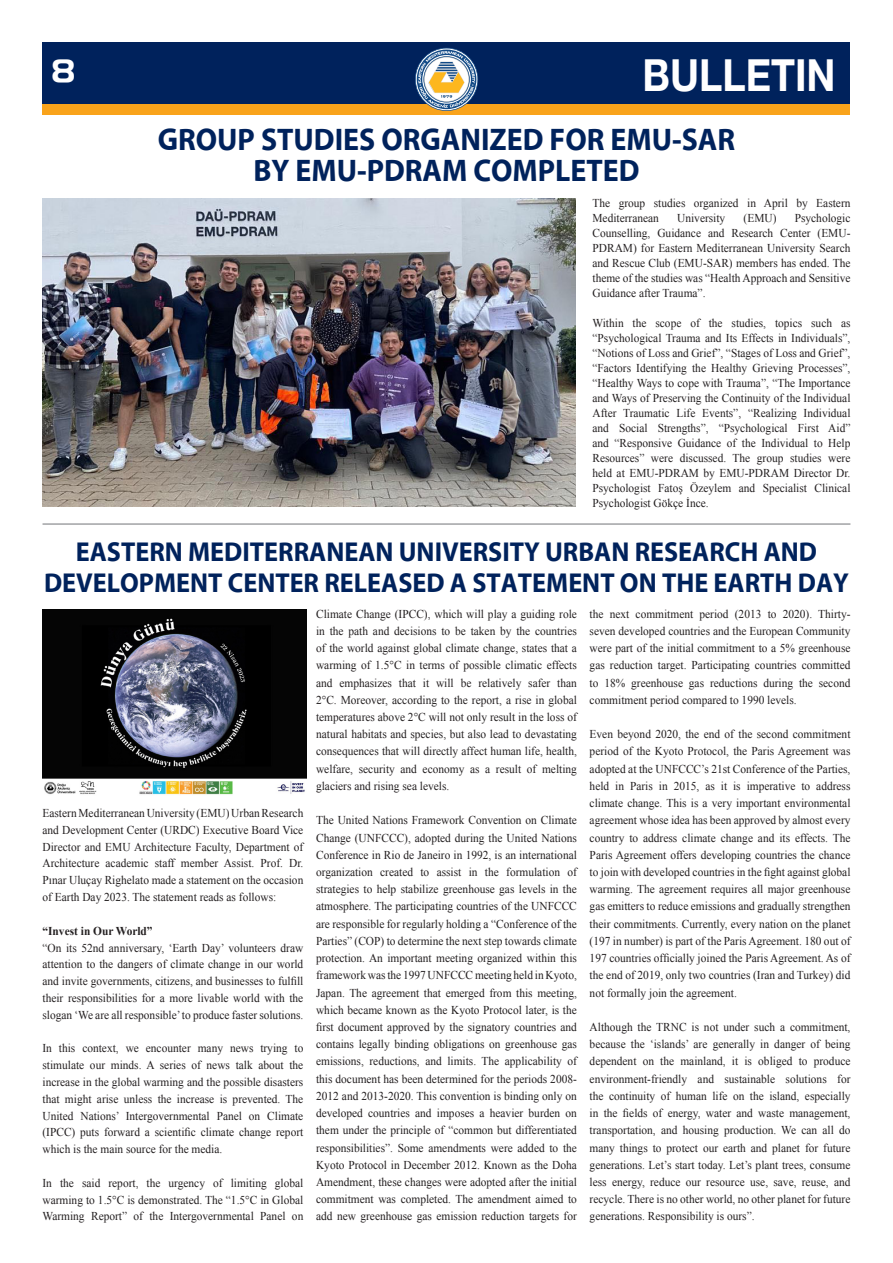
<style>
.page{position:relative;width:893px;height:1263px;background:#fff}
.page>*{position:absolute;margin:0;border:0;box-sizing:border-box;transform-origin:0 0}
.t1{font:700 44.1px "Helvetica Neue EMU";color:#fff;scale:.89 1}
.t2{font:700 31.5px "Myriad EMU";color:#00225c;scale:.95 1}
.t3{font:31.5px "Handel EMU";color:#fff}
.t4{font:700 27.45px/31.5px "Myriad EMU";color:#00225c;text-align:center;scale:.95 1}
.t5{font:12px/17.2px "Times New Roman";color:#231f20;text-align:justify;scale:.95 1}
.t6{font:700 12px "Times New Roman";color:#231f20;scale:.95 1}
</style>
<div class="page">
<div style="left:43px;top:43px;width:807px;height:72px;background:#f9a31b"></div>
<div style="left:43px;top:43px;width:807px;height:61px;background:#00225c"></div>
<svg style="left:415px;top:48px;width:63px;height:63px"></svg>
<img style="left:43px;top:198px;width:532px;height:309px">
<hr style="left:43px;top:523px;width:807px;height:2px;background:#939598">
<img style="left:43px;top:609px;width:264px;height:186px">
<h2 class="t3" style="left:52px;top:52px;width:25px">8</h2>
<h1 class="t1" style="left:643px;top:48px;width:218px">BULLETIN</h1>
<p class="t2" style="left:158px;top:122px;width:609px">GROUP STUDIES ORGANIZED FOR EMU-SAR</p>
<p class="t2" style="left:253px;top:154px;width:408px">BY EMU-PDRAM COMPLETED</p>
<p class="t5" style="left:592px;top:195px;width:273px;line-height:15px">The group studies organized in April by Eastern<br>Mediterranean</p>
<p class="t5" style="left:592px;top:210px;width:273px;line-height:15px;text-indent:202px">Psychologic Counselling, Guidance and Research Center (EMU-PDRAM) for Eastern Mediterranean University Search and Rescue Club (EMU-SAR) members has ended. The theme of the studies was “Health Approach and Sensitive Guidance after Trauma”.</p>
<p class="t5" style="left:592px;top:315px;width:273px;line-height:15px">Within the scope of the studies, topics such as “Psychological Trauma and Its Effects in Individuals”, “Notions of Loss and Grief”, “Stages of Loss and Grief”, “Factors Identifying the Healthy Grieving Processes”, “Healthy Ways to cope with Trauma”, “The Importance and Ways of Preserving the Continuity of the Individual After Traumatic Life Events”, “Realizing Individual and Social Strengths”, “Psychological First Aid” and “Responsive Guidance of the Individual to Help Resources” were discussed. The group studies were held at EMU-PDRAM by EMU-PDRAM Director Dr.<br>Psychologist Fatoş Özeylem and Specialist Clinical Psychologist Gökçe İnce.</p>
<p class="t5" style="left:677px;top:209px;width:52px">University</p>
<p class="t5" style="left:744px;top:209px;width:36px">(EMU)</p>
<p class="t4" style="left:44px;top:536px;width:849px">EASTERN MEDITERRANEAN UNIVERSITY URBAN RESEARCH AND<br>DEVELOPMENT CENTER RELEASED A STATEMENT ON THE EARTH DAY</p>
<p class="t5" style="left:43px;top:804px;width:276px;line-height:16.8px">Eastern Mediterranean University (EMU) Urban Research and Development Center (URDC) Executive Board Vice Director and EMU Architecture Faculty, Department of Architecture academic staff member Assist. Prof. Dr.<br>Pınar Uluçay Righelato made a statement on the occasion of Earth Day 2023. The statement reads as follows:</p>
<p class="t6" style="left:43px;top:922px;width:117px">“Invest in Our World”</p>
<p class="t5" style="left:43px;top:939px;width:276px;line-height:16.8px">“On its 52nd anniversary, ‘Earth Day’ volunteers draw attention to the dangers of climate change in our world and invite governments, citizens, and businesses to fulfill their responsibilities for a more livable world with the slogan ‘We are all responsible’ to produce faster solutions.</p>
<p class="t5" style="left:43px;top:1040px;width:276px;line-height:16.8px">In this context, we encounter many news trying to stimulate our minds. A series of news talk about the increase in the global warming and the possible disasters that might arise unless the increase is prevented. The United Nations’ Intergovernmental Panel on Climate (IPCC) puts forward a scientific climate change report which is the main source for the media.</p>
<p class="t5" style="left:43px;top:1174px;width:276px;line-height:16.8px">In the said report, the urgency of limiting global warming to 1.5°C is demonstrated. The “1.5°C in Global Warming Report” of the Intergovernmental Panel on</p>
<p class="t5" style="left:316px;top:605px;width:276px">Climate Change (IPCC), which will play a guiding role in the path and decisions to be taken by the countries of the world against global climate change, states that a warming of 1.5°C in terms of possible climatic effects and emphasizes that it will be relatively safer than 2°C. Moreover, according to the report, a rise in global temperatures above 2°C will not only result in the loss of natural habitats and species, but also lead to devastating consequences that will directly affect human life, health, welfare, security and economy as a result of melting glaciers and rising sea levels.</p>
<p class="t5" style="left:316px;top:811px;width:276px">The United Nations Framework Convention on Climate Change (UNFCCC), adopted during the United Nations Conference in Rio de Janeiro in 1992, is an international organization created to assist in the formulation of strategies to help stabilize greenhouse gas levels in the atmosphere. The participating countries of the UNFCCC are responsible for regularly holding a “Conference of the Parties” (COP) to determine the next step towards climate protection. An important meeting organized within this framework was the 1997 UNFCCC meeting held in Kyoto, Japan. The agreement that emerged from this meeting, which became known as the Kyoto Protocol later, is the first document approved by the signatory countries and contains legally binding obligations on greenhouse gas emissions, reductions, and limits. The applicability of this document has been determined for the periods 2008- 2012 and 2013-2020. This convention is binding only on developed countries and imposes a heavier burden on them under the principle of “common but differentiated responsibilities”. Some amendments were added to the Kyoto Protocol in December 2012. Known as the Doha Amendment, these changes were adopted after the initial commitment was completed. The amendment aimed to add new greenhouse gas emission reduction targets for</p>
<p class="t5" style="left:590px;top:605px;width:276px">the next commitment period (2013 to 2020). Thirty&shy;seven developed countries and the European Community were part of the initial commitment to a 5% greenhouse gas reduction target. Participating countries committed to 18% greenhouse gas reductions during the second commitment period compared to 1990 levels.</p>
<p class="t5" style="left:590px;top:725px;width:276px">Even beyond 2020, the end of the second commitment period of the Kyoto Protocol, the Paris Agreement was adopted at the UNFCCC’s 21st Conference of the Parties, held in Paris in 2015, as it is imperative to address climate change. This is a very important environmental agreement whose idea has been approved by almost every country to address climate change and its effects. The Paris Agreement offers developing countries the chance to join with developed countries in the fight against global warming. The agreement requires all major greenhouse gas emitters to reduce emissions and gradually strengthen their commitments. Currently, every nation on the planet (197 in number) is part of the Paris Agreement. 180 out of 197 countries officially joined the Paris Agreement. As of the end of 2019, only two countries (Iran and Turkey) did not formally join the agreement.</p>
<p class="t5" style="left:590px;top:1018px;width:276px">Although the TRNC is not under such a commitment, because the ‘islands’ are generally in danger of being dependent on the mainland, it is obliged to produce environment-friendly and sustainable solutions for the continuity of human life on the island, especially in the fields of energy, water and waste management, transportation, and housing production. We can all do many things to protect our earth and planet for future generations. Let’s start today. Let’s plant trees, consume less energy, reduce our resource use, save, reuse, and recycle. There is no other world, no other planet for future generations. Responsibility is ours”.</p>
</div>
